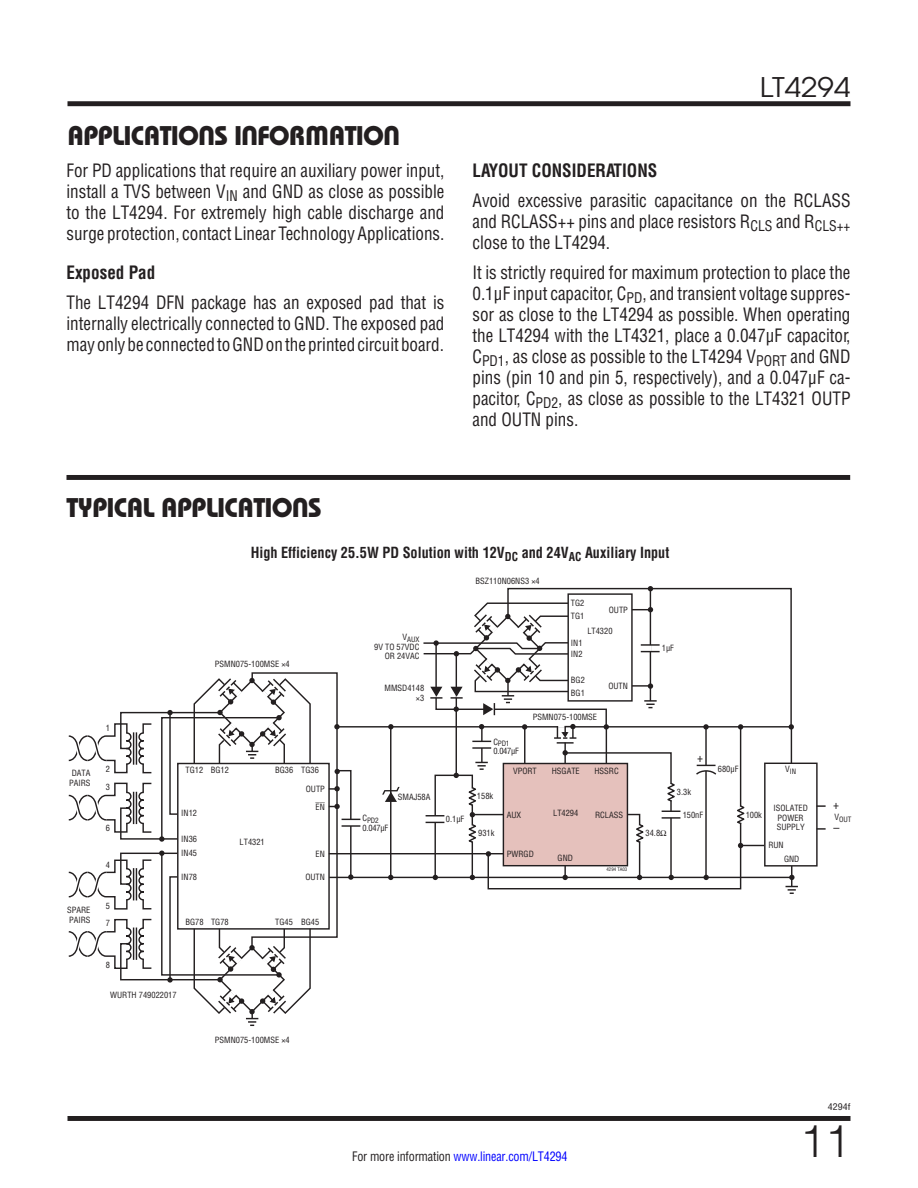
<style>
.page{position:relative;width:918px;height:1188px;background:#fff}
.page>*{position:absolute;margin:0;border:0;box-sizing:border-box;transform-origin:0 0}
.t1{font:300 45px "Helvetica";color:#231f20}
.t2{font:27px "Linear Bauhaus";letter-spacing:-.02em;color:#231f20}
.t3{font:27px "Avant Garde";color:#231f20;scale:1.1 1}
.t4{font:18px/21px "Linear Helv Cond";color:#231f20;text-align:justify;scale:.95 1}
.t5{font:700 18px "Linear Helv Cond";color:#231f20;scale:.95 1}
.t6{font:700 15px "Linear Helv Cond";color:#231f20;scale:.95 1}
.t7{font:12.75px "Linear Helv Cond";letter-spacing:-.01em;color:#00f;scale:.95 1}
.t8{font:12px "Linear Helv Cond";color:#231f20}
.t9{font:9px "Linear Helv Cond";color:#231f20;scale:1.1 1}
.t10{font:8.4px/9.6px "Linear Helv Cond";color:#231f20}
.t11{font:8.4px "Linear Helv Cond Ovr";color:#231f20}
.t12{font:7.2px "Linear Helv Cond";color:#231f20}
.t13{font:4.8px "Linear Helv Cond";color:#231f20}
.s1{color:#231f20}
</style>
<div class="page">
<div style="left:68px;top:1116px;width:782px;height:5px;background:#231f20"></div>
<div style="left:68px;top:101px;width:782px;height:5px;background:#231f20"></div>
<div style="left:66px;top:475px;width:784px;height:5px;background:#231f20"></div>
<div style="left:764px;top:763px;width:54px;height:104px;border:1px solid #231f20"></div>
<svg style="left:817px;top:805px;width:9px;height:2px"></svg>
<svg style="left:817px;top:828px;width:9px;height:2px"></svg>
<svg style="left:68px;top:586px;width:730px;height:440px"></svg>
<h2 class="t2" style="left:68px;top:119px;width:334px">APPLICATIONS INFORMATION</h2>
<p class="t4" style="left:66px;top:160px;width:399px">For PD applications that require an auxiliary power input, install a TVS between V<sub>IN</sub> and GND as close as possible to the LT4294. For extremely high cable discharge and surge protection, contact Linear Technology Applications.</p>
<p class="t5" style="left:67px;top:261px;width:95px">Exposed Pad</p>
<p class="t4" style="left:67px;top:292px;width:399px">The LT4294 DFN package has an exposed pad that is internally electrically connected to GND. The exposed pad may only be connected to GND on the printed circuit board.</p>
<h2 class="t2" style="left:66px;top:491px;width:257px">TYPICAL APPLICATIONS</h2>
<h2 class="t3" style="left:760px;top:70px;width:84px">LT4294</h2>
<p class="t5" style="left:473px;top:159px;width:196px">LAYOUT CONSIDERATIONS</p>
<p class="t4" style="left:473px;top:190px;width:399px">Avoid excessive parasitic capacitance on the RCLASS and RCLASS++ pins and place resistors R<sub>CLS</sub> and R<sub>CLS++ </sub>close to the LT4294.</p>
<p class="t4" style="left:472px;top:262px;width:399px">It is strictly required for maximum protection to place the 0.1μF input capacitor, C<sub>PD</sub>, and transient voltage suppres&shy;sor as close to the LT4294 as possible. When operating the LT4294 with the LT4321, place a 0.047μF capacitor, C<sub>PD1</sub>, as close as possible to the LT4294 V<sub>PORT</sub> and GND pins (pin 10 and pin 5, respectively), and a 0.047μF ca&shy;pacitor, C<sub>PD2</sub>, as close as possible to the LT4321 OUTP and OUTN pins.</p>
<p class="t6" style="left:251px;top:543px;width:442px">High Efficiency 25.5W PD Solution with 12V<sub>DC</sub> and 24V<sub>AC</sub> Auxiliary Input</p>
<p class="t10" style="left:215px;top:659px;width:76px">PSMN075-100MSE ×4</p>
<p class="t10" style="left:69px;top:768px;width:23px;text-align:center">DATA<br>PAIRS</p>
<p class="t10" style="left:67px;top:905px;width:25px">SPARE<br>PAIRS</p>
<p class="t10" style="left:106px;top:723px;width:6px">1</p>
<p class="t10" style="left:106px;top:760px;width:6px;line-height:18.5px">2<br>3</p>
<p class="t10" style="left:106px;top:823px;width:6px">6</p>
<p class="t10" style="left:106px;top:860px;width:6px">4</p>
<p class="t10" style="left:106px;top:901px;width:6px">5</p>
<p class="t10" style="left:106px;top:918px;width:6px">7</p>
<p class="t10" style="left:106px;top:960px;width:6px">8</p>
<p class="t10" style="left:186px;top:765px;width:19px">TG12</p>
<p class="t10" style="left:181px;top:808px;width:17px">IN12</p>
<p class="t10" style="left:181px;top:832px;width:17px;line-height:14.4px">IN36<br>IN45</p>
<p class="t10" style="left:181px;top:872px;width:17px">IN78</p>
<p class="t10" style="left:211px;top:765px;width:20px">BG12</p>
<p class="t10" style="left:301px;top:765px;width:19px">TG36</p>
<p class="t10" style="left:275px;top:765px;width:20px">BG36</p>
<p class="t10" style="left:306px;top:784px;width:21px">OUTP</p>
<p class="t10" style="left:240px;top:837px;width:27px">LT4321</p>
<p class="t11" style="left:316px;top:801px;width:11px">EN</p>
<p class="t10" style="left:316px;top:849px;width:11px">EN</p>
<p class="t10" style="left:305px;top:872px;width:21px">OUTN</p>
<p class="t10" style="left:185px;top:917px;width:45px">BG78 TG78</p>
<p class="t10" style="left:275px;top:917px;width:46px">TG45 BG45</p>
<p class="t10" style="left:110px;top:990px;width:68px">WURTH 749022017</p>
<p class="t10" style="left:215px;top:1035px;width:76px">PSMN075-100MSE ×4</p>
<p class="t10" style="left:476px;top:576px;width:66px">BSZ110N06NS3 ×4</p>
<p class="t10" style="left:571px;top:598px;width:15px">TG2</p>
<p class="t10" style="left:571px;top:611px;width:15px">TG1</p>
<p class="t10" style="left:609px;top:605px;width:21px">OUTP</p>
<p class="t12" style="left:402px;top:635px;width:19px"><sup>V</sup>AUX</p>
<p class="t10" style="left:374px;top:642px;width:47px;text-align:right">9V TO 57VDC<br>OR 24VAC</p>
<p class="t10" style="left:385px;top:683px;width:41px;text-align:right">MMSD4148 ×3</p>
<p class="t10" style="left:587px;top:626px;width:27px">LT4320</p>
<p class="t10" style="left:571px;top:638px;width:13px">IN1</p>
<p class="t10" style="left:571px;top:649px;width:13px">IN2</p>
<p class="t10" style="left:571px;top:675px;width:16px">BG2</p>
<p class="t10" style="left:571px;top:688px;width:16px">BG1</p>
<p class="t10" style="left:608px;top:681px;width:21px">OUTN</p>
<p class="t10" style="left:662px;top:643px;width:14px">1µF</p>
<p class="t10" style="left:533px;top:712px;width:66px">PSMN075-100MSE</p>
<p class="t12" style="left:493px;top:739px;width:18px"><sup>C</sup>PD1</p>
<p class="t10" style="left:493px;top:746px;width:27px">0.047µF</p>
<p class="t8" style="left:697px;top:751px;width:7px">+</p>
<p class="t10" style="left:513px;top:766px;width:25px">VPORT</p>
<p class="t10" style="left:552px;top:766px;width:30px">HSGATE</p>
<p class="t10" style="left:594px;top:766px;width:26px">HSSRC</p>
<p class="t10" style="left:718px;top:764px;width:22px">680µF</p>
<p class="t12" style="left:785px;top:767px;width:13px"><sup>V</sup>IN</p>
<p class="t10" style="left:398px;top:792px;width:34px">SMAJ58A</p>
<p class="t12" style="left:363px;top:816px;width:18px"><sup>C</sup>PD2</p>
<p class="t10" style="left:446px;top:814px;width:20px">0.1µF</p>
<p class="t10" style="left:363px;top:823px;width:27px">0.047µF</p>
<p class="t10" style="left:477px;top:791px;width:18px">158k</p>
<p class="t10" style="left:478px;top:828px;width:18px">931k</p>
<p class="t10" style="left:553px;top:808px;width:27px">LT4294</p>
<p class="t10" style="left:558px;top:854px;width:17px">GND</p>
<p class="t10" style="left:507px;top:810px;width:16px">AUX</p>
<p class="t10" style="left:595px;top:810px;width:30px">RCLASS</p>
<p class="t10" style="left:507px;top:850px;width:29px">PWRGD</p>
<p class="t10" style="left:646px;top:828px;width:23px">34.8Ω</p>
<p class="t10" style="left:677px;top:787px;width:16px">3.3k</p>
<p class="t10" style="left:683px;top:810px;width:22px">150nF</p>
<p class="t10" style="left:773px;top:803px;width:36px;text-align:center">ISOLATED<br>POWER<br>SUPPLY</p>
<p class="t10" style="left:784px;top:854px;width:17px">GND</p>
<p class="t10" style="left:746px;top:810px;width:18px">100k</p>
<p class="t10" style="left:768px;top:840px;width:17px">RUN</p>
<p class="t8" style="left:833px;top:797px;width:7px">+</p>
<p class="t12" style="left:834px;top:815px;width:19px"><sup>V</sup>OUT</p>
<p class="t8" style="left:834px;top:821px;width:7px">–</p>
<p class="t13" style="left:607px;top:867px;width:22px">4294 TA03</p>
<p class="t7" style="left:352px;top:1148px;width:228px"><span class="s1">For more information</span> www.linear.com/LT4294</p>
<p class="t9" style="left:828px;top:1102px;width:22px">4294f</p>
<h1 class="t1" style="left:800px;top:1103px;width:52px">11</h1>
</div>
